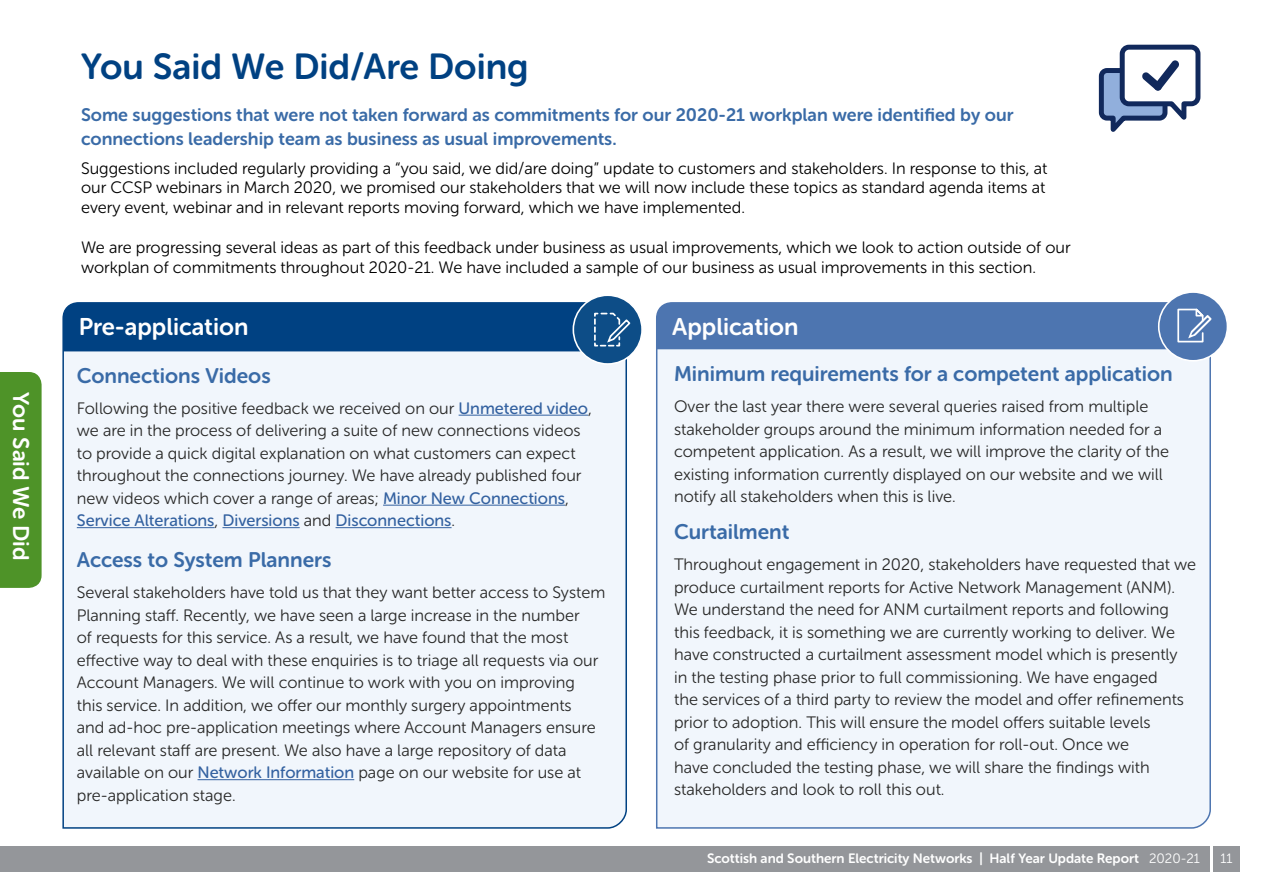
<style>
.page{position:relative;width:1263px;height:893px;background:#fff}
.page>*{position:absolute;margin:0;border:0;box-sizing:border-box;transform-origin:0 0}
.t1{font:36px "Museo Sans Rounded 700";color:#004182}
.t2{font:24px "Museo Sans Rounded 700";color:#fff}
.t3{font:22.5px "Museo Sans Rounded 700";color:#fff}
.t4{font:21px "Museo Sans Rounded 700";color:#3a6ba7}
.t5{font:18px/24px "Museo Sans Rounded 700";color:#3a6ba7}
.t6{font:16.5px/22.5px "Museo Sans Rounded 300";color:#282827}
.t7{font:16.5px/19.8px "Museo Sans Rounded 300";color:#000}
.t8{font:16.5px "Museo Sans Rounded 500";color:#3361a0}
.t9{font:13.5px "Museo Sans Rounded 700";color:#fff}
.t10{font:13.5px "Museo Sans Rounded 300";color:#fff}
.s1{font-family:"Museo Sans Rounded 500";color:#3361a0}
.s2{font-family:"Museo Sans Rounded 300";color:#282827}
.s3{font-family:"Museo Sans Rounded 300"}
</style>
<div class="page">
<div style="left:656px;top:302px;width:555px;height:527px;background:#f1f6fc"></div>
<div style="left:62px;top:302px;width:565px;height:527px;background:#f1f6fc"></div>
<hr style="left:459px;top:415px;width:129px;height:1px;background:#3361a0">
<hr style="left:383px;top:505px;width:182px;height:1px;background:#3361a0">
<hr style="left:77px;top:527px;width:138px;height:1px;background:#3361a0">
<hr style="left:222px;top:527px;width:78px;height:1px;background:#3361a0">
<hr style="left:336px;top:527px;width:116px;height:1px;background:#3361a0">
<hr style="left:198px;top:779px;width:156px;height:1px;background:#3361a0">
<div style="left:0;top:372px;width:42px;height:216px;background:#4e9328"></div>
<svg style="left:1098px;top:44px;width:103px;height:88px"></svg>
<div style="left:573px;top:295px;width:69px;height:69px;background:#0d4d87;border-radius:50%"></div>
<div style="left:572px;top:294px;width:71px;height:71px;border:2px solid #fff;border-radius:50%"></div>
<svg style="left:63px;top:303px;width:569px;height:48px;background:#044484"></svg>
<div style="left:1159px;top:292px;width:68px;height:69px;background:#4d75b0;border-radius:50%"></div>
<div style="left:1158px;top:291px;width:70px;height:71px;border:2px solid #fff;border-radius:50%"></div>
<div style="left:657px;top:303px;width:555px;height:46px;background:#4d75b0"></div>
<div style="left:1213px;top:847px;width:26px;height:25px;background:#94969a"></div>
<div style="left:0;top:847px;width:1210px;height:25px;background:#94969a"></div>
<h3 class="t3" style="left:33px;top:392px;width:170px;rotate:90deg">You Said We Did</h3>
<h1 class="t1" style="left:81px;top:46px;width:449px">You Said We Did/Are Doing</h1>
<p class="t5" style="left:81px;top:103px;width:934px">Some suggestions that were not taken forward as commitments for our 2020-21 workplan were identified by our connections leadership team as business as usual improvements.</p>
<p class="t7" style="left:81px;top:158px;width:968px">Suggestions included regularly providing a “you said, we did/are doing” update to customers and stakeholders. In response to this, at our CCSP webinars in March 2020, we promised our stakeholders that we will now include these topics as standard agenda items at every event, webinar and in relevant reports moving forward, which we have implemented.</p>
<p class="t7" style="left:81px;top:237px;width:991px">We are progressing several ideas as part of this feedback under business as usual improvements, which we look to action outside of our workplan of commitments throughout 2020-21. We have included a sample of our business as usual improvements in this section.</p>
<h2 class="t2" style="left:79px;top:313px;width:171px">Pre-application</h2>
<h2 class="t2" style="left:672px;top:313px;width:128px">Application</h2>
<p class="t4" style="left:77px;top:364px;width:195px">Connections Videos</p>
<p class="t6" style="left:77px;top:397px;width:516px">Following the positive feedback we received on our <span class="s1">Unmetered video</span>, we are in the process of delivering a suite of new connections videos to provide a quick digital explanation on what customers can expect throughout the connections journey. We have already published four new videos which cover a range of areas; <span class="s1">Minor New Connections</span>,</p>
<p class="t8" style="left:77px;top:511px;width:380px">Service Alterations<span class="s2">,</span> Diversions <span class="s2">and</span> Disconnections<span class="s2">.</span></p>
<p class="t4" style="left:77px;top:548px;width:256px">Access to System Planners</p>
<p class="t6" style="left:77px;top:581px;width:530px">Several stakeholders have told us that they want better access to System Planning staff. Recently, we have seen a large increase in the number<br>of requests for this service. As a result, we have found that the most effective way to deal with these enquiries is to triage all requests via our Account Managers. We will continue to work with you on improving<br>this service. In addition, we offer our monthly surgery appointments<br>and ad-hoc pre-application meetings where Account Managers ensure all relevant staff are present. We also have a large repository of data available on our <span class="s1">Network Information</span> page on our website for use at pre-application stage.</p>
<p class="t4" style="left:674px;top:362px;width:500px">Minimum requirements for a competent application</p>
<p class="t6" style="left:674px;top:396px;width:496px">Over the last year there were several queries raised from multiple stakeholder groups around the minimum information needed for a competent application. As a result, we will improve the clarity of the existing information currently displayed on our website and we will notify all stakeholders when this is live.</p>
<p class="t4" style="left:674px;top:520px;width:117px">Curtailment</p>
<p class="t6" style="left:674px;top:553px;width:524px">Throughout engagement in 2020, stakeholders have requested that we produce curtailment reports for Active Network Management (ANM).<br>We understand the need for ANM curtailment reports and following this feedback, it is something we are currently working to deliver. We have constructed a curtailment assessment model which is presently<br>in the testing phase prior to full commissioning. We have engaged<br>the services of a third party to review the model and offer refinements prior to adoption. This will ensure the model offers suitable levels<br>of granularity and efficiency in operation for roll-out. Once we<br>have concluded the testing phase, we will share the findings with stakeholders and look to roll this out.</p>
<p class="t9" style="left:707px;top:851px;width:494px">Scottish and Southern Electricity Networks | Half Year Update Report <span class="s3">2020-21</span></p>
<p class="t10" style="left:1220px;top:851px;width:14px">11</p>
</div>
